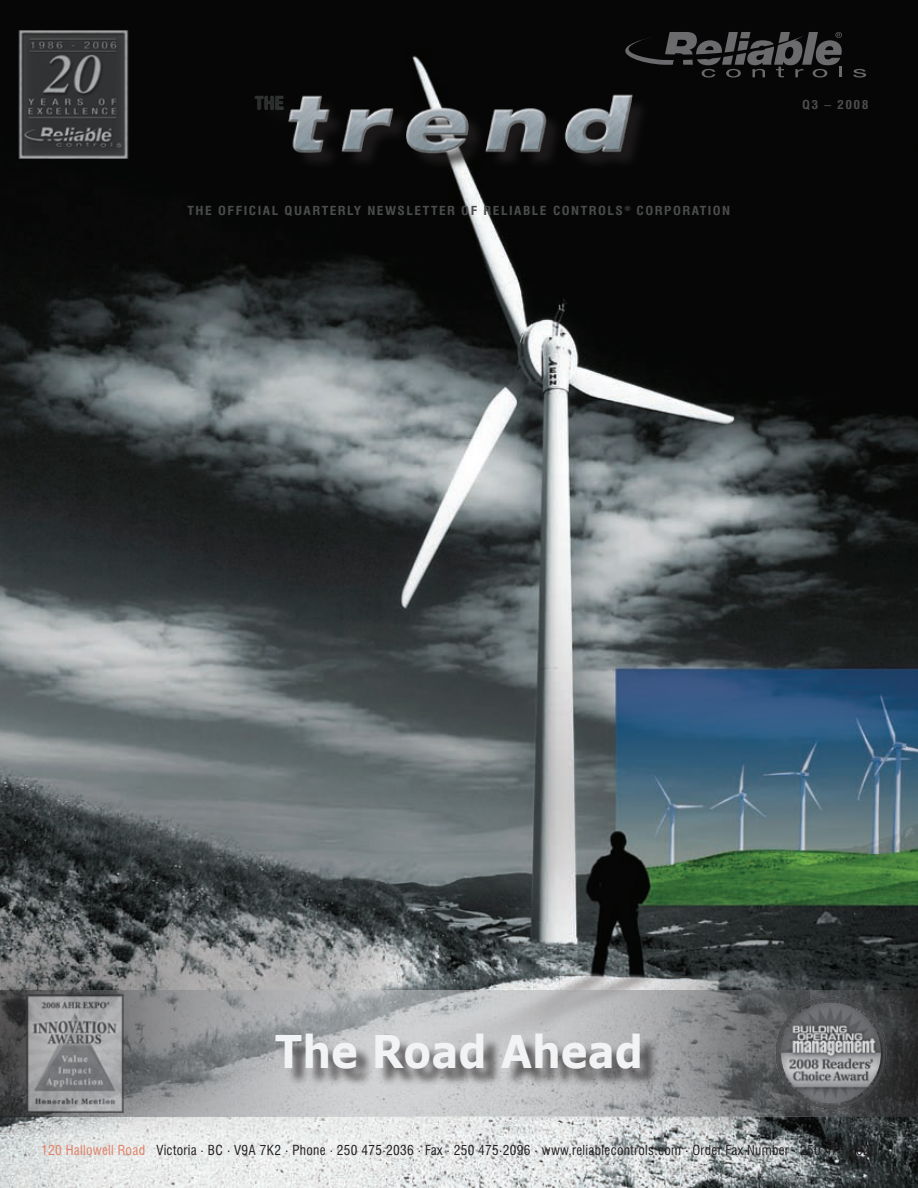
<style>
.page{position:relative;width:918px;height:1188px;background:#fff}
.page>*{position:absolute;margin:0;border:0;box-sizing:border-box;transform-origin:0 0}
.t1{font:700 45px "Verdana";color:#f2f3f4;scale:.9 1}
.t2{font:condensed 13.5px "Swiss 721 BT";letter-spacing:.025em;color:#231f20}
.t3{font:700 condensed 12.15px "Swiss 721 BT";letter-spacing:.11em;color:#4b4c4d;scale:1.11 1}
.t4{font:700 condensed 12px "Swiss 721 BT";letter-spacing:.1em;color:#4b4c4d;scale:1.13 1}
.s1{color:#e18066}
</style>
<div class="page">
<img style="left:0;top:0;width:918px;height:1188px">
<svg style="left:853px;top:69px;width:13px;height:9px"></svg>
<svg style="left:618px;top:32px;width:224px;height:46px;background:#2a2a2b"></svg>
<img style="left:18px;top:30px;width:110px;height:128px">
<svg style="left:810px;top:990px;width:108px;height:126px;background:#303132"></svg>
<svg style="left:0;top:990px;width:810px;height:126px;background:#999a9c"></svg>
<div style="left:277px;top:1035px;width:383px;height:54px;background:#231f20;opacity:.75"></div>
<img style="left:771px;top:995px;width:121px;height:117px">
<div style="left:258px;top:95px;width:393px;height:78px;background:#050605"></div>
<img style="left:244px;top:88px;width:403px;height:73px">
<img style="left:26px;top:995px;width:97px;height:117px">
<p class="t3" style="left:188px;top:203px;width:490px">THE OFFICIAL QUARTERLY NEWSLETTER OF RELIABLE CONTROLS<sup>®</sup> CORPORATION</p>
<p class="t4" style="left:802px;top:98px;width:60px">Q3 – 2008</p>
<p class="t1" style="left:275px;top:1023px;width:411px">The Road Ahead</p>
<p class="t2" style="left:41px;top:1142px;width:837px"><span class="s1">120 Hallowell Road</span> <sup>.</sup> Victoria . BC . V9A 7K2 . Phone . 250 475.2036 . Fax . 250 475.2096 . www.reliablecontrols.com . Order Fax Number . 250 475.2026</p>
</div>
